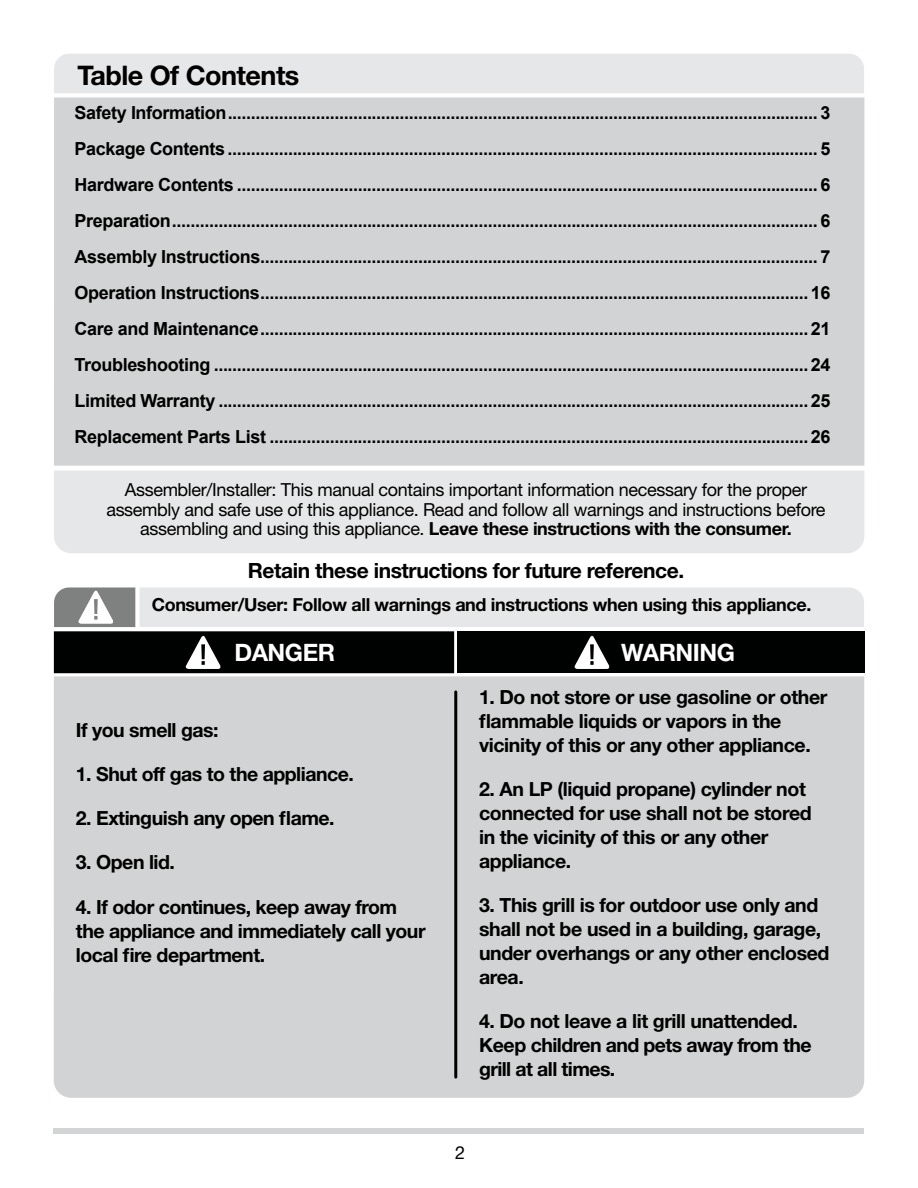
<style>
.page{position:relative;width:918px;height:1188px;background:#fff}
.page>*{position:absolute;margin:0;border:0;box-sizing:border-box;transform-origin:0 0}
.t1{font:700 27px "Helvetica Neue LT Std";letter-spacing:-.02em;color:#000}
.t2{font:700 24px "Helvetica Neue LT Std";letter-spacing:-.02em;color:#fff}
.t3{font:700 21px "Helvetica Neue LT Std";letter-spacing:-.02em;color:#000}
.t4{font:700 19.5px/24px "Helvetica Neue LT Std";letter-spacing:-.02em;color:#000}
.t5{font:700 18px/36px "Arial";letter-spacing:-.02em;color:#000;text-align:justify}
.t6{font:18px/19.5px "Helvetica Neue LT Std";letter-spacing:-.02em;color:#000;text-align:center}
.t7{font:700 18px "Helvetica Neue LT Std";letter-spacing:-.02em;color:#000}
.s1{font-weight:700}
</style>
<div class="page">
<div style="left:54px;top:1128px;width:810px;height:6px;background:#d1d3d4"></div>
<div style="left:54px;top:54px;width:810px;height:39px;background:#e6e7e8"></div>
<div style="left:54px;top:471px;width:810px;height:82px;background:#e6e7e8"></div>
<div style="left:54px;top:98px;width:810px;height:368px;background:#d1d3d4"></div>
<svg style="left:54px;top:587px;width:810px;height:40px;background:#dedfe0"></svg>
<div style="left:54px;top:676px;width:810px;height:422px;background:#d1d3d4"></div>
<div style="left:54px;top:631px;width:400px;height:42px;background:#000101"></div>
<div style="left:457px;top:631px;width:407px;height:42px;background:#000101"></div>
<hr style="left:454px;top:692px;width:3px;height:385px;background:#000">
<svg style="left:185px;top:635px;width:36px;height:34px"></svg>
<svg style="left:574px;top:635px;width:36px;height:34px"></svg>
<h1 class="t1" style="left:78px;top:59px;width:223px">Table Of Contents</h1>
<p class="t5" style="left:75px;top:95px;width:758px">Safety Information............................................................................................................................... 3<br>Package Contents ............................................................................................................................... 5<br>Hardware Contents ............................................................................................................................. 6<br>Preparation........................................................................................................................................... 6<br>Assembly Instructions........................................................................................................................ 7<br>Operation Instructions......................................................................................................................16<br>Care and Maintenance......................................................................................................................21<br>Troubleshooting ................................................................................................................................24<br>Limited Warranty ...............................................................................................................................25<br>Replacement Parts List ....................................................................................................................26</p>
<p class="t6" style="left:106px;top:480px;width:721px">Assembler/Installer: This manual contains important information necessary for the proper assembly and safe use of this appliance. Read and follow all warnings and instructions before assembling and using this appliance. <span class="s1">Leave these instructions with the consumer.</span></p>
<p class="t3" style="left:248px;top:557px;width:438px">Retain these instructions for future reference.</p>
<p class="t7" style="left:152px;top:594px;width:661px">Consumer/User: Follow all warnings and instructions when using this appliance.</p>
<h2 class="t2" style="left:234px;top:638px;width:102px">DANGER</h2>
<h2 class="t2" style="left:621px;top:638px;width:115px">WARNING</h2>
<p class="t4" style="left:76px;top:717px;width:144px">If you smell gas:</p>
<p class="t4" style="left:76px;top:761px;width:280px">1. Shut off gas to the appliance.</p>
<p class="t4" style="left:76px;top:806px;width:260px">2. Extinguish any open flame.</p>
<p class="t4" style="left:76px;top:850px;width:100px">3. Open lid.</p>
<p class="t4" style="left:76px;top:894px;width:351px">4. If odor continues, keep away from the appliance and immediately call your local fire department.</p>
<p class="t4" style="left:479px;top:684px;width:350px">1. Do not store or use gasoline or other flammable liquids or vapors in the vicinity of this or any other appliance.</p>
<p class="t4" style="left:479px;top:776px;width:334px">2. An LP (liquid propane) cylinder not connected for use shall not be stored in the vicinity of this or any other appliance.</p>
<p class="t4" style="left:479px;top:893px;width:352px">3. This grill is for outdoor use only and shall not be used in a building, garage, under overhangs or any other enclosed area.</p>
<p class="t4" style="left:479px;top:1009px;width:334px">4. Do not leave a lit grill unattended.<br>Keep children and pets away from the grill at all times.</p>
<p class="t6" style="left:455px;top:1143px;width:12px">2</p>
</div>
